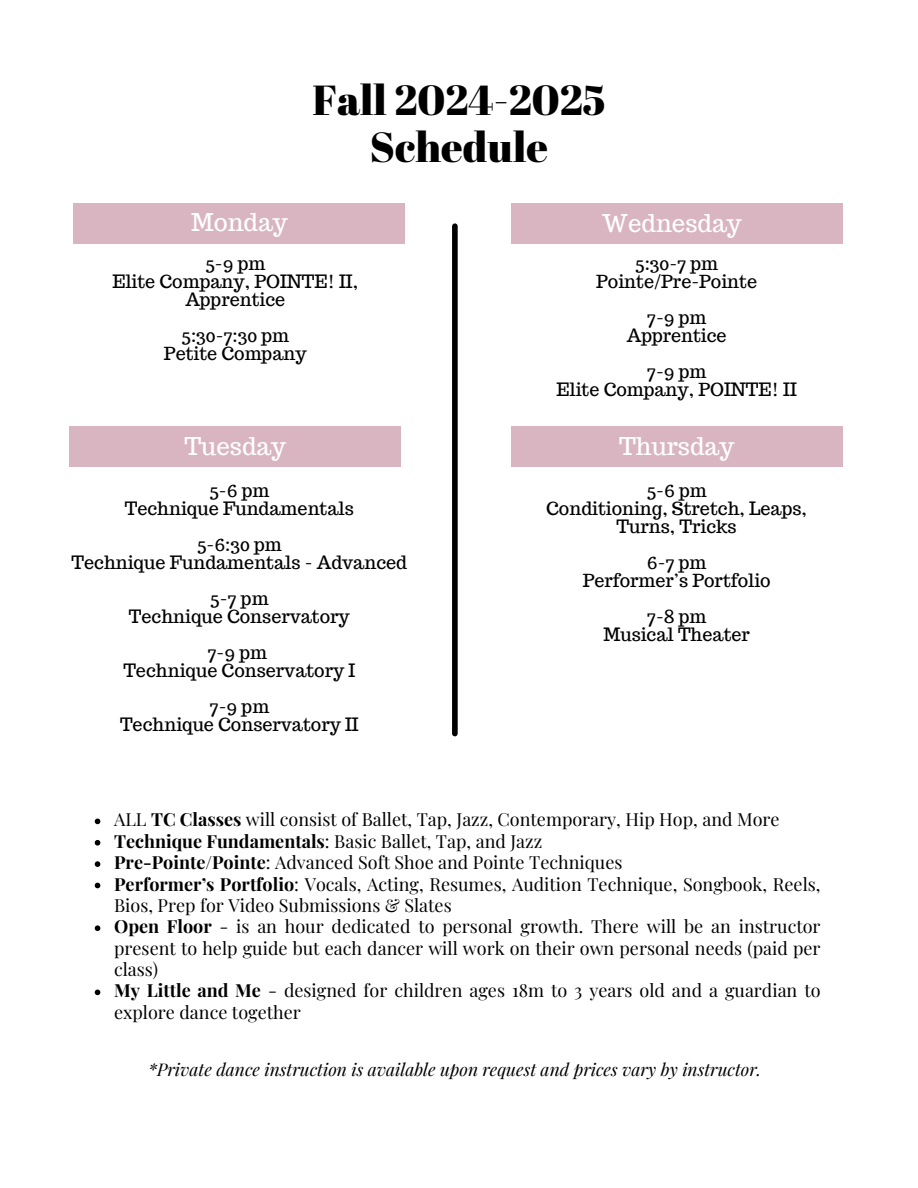
<style>
.page{position:relative;width:918px;height:1188px;background:#fff}
.page>*{position:absolute;margin:0;border:0;box-sizing:border-box;transform-origin:0 0}
.t1{font:42px/47.2px "Abril Fatface";color:#000;text-align:center}
.t2{font:24px "Trocchi";color:#fff}
.t3{font:18px/21.3px "Playfair Display";color:#000}
.t4{font:18px/18px "Trocchi";color:#000;text-align:center}
.t5{font:italic 17.4px "Playfair Display";color:#000}
.s1{font-weight:700}
</style>
<div class="page">
<div style="left:452px;top:226px;width:6px;height:508px;background:#000"></div>
<div style="left:74px;top:203px;width:331px;height:40px;background:#d8b5c0"></div>
<div style="left:69px;top:426px;width:332px;height:40px;background:#d8b5c0"></div>
<div style="left:511px;top:203px;width:332px;height:40px;background:#d8b5c0"></div>
<div style="left:511px;top:426px;width:332px;height:40px;background:#d8b5c0"></div>
<svg style="left:95px;top:819px;width:5px;height:5px"></svg>
<svg style="left:95px;top:840px;width:5px;height:6px"></svg>
<svg style="left:95px;top:861px;width:5px;height:6px"></svg>
<svg style="left:95px;top:883px;width:5px;height:5px"></svg>
<svg style="left:95px;top:925px;width:5px;height:6px"></svg>
<svg style="left:95px;top:990px;width:5px;height:5px"></svg>
<h1 class="t2" style="left:191px;top:207px;width:98px">Monday</h1>
<p class="t1" style="left:312px;top:75px;width:295px">Fall 2024-2025<br>Schedule</p>
<p class="t2" style="left:602px;top:207px;width:142px">Wednesday</p>
<p class="t4" style="left:205px;top:255px;width:62px">5-9 pm</p>
<p class="t4" style="left:112px;top:273px;width:247px">Elite Company, POINTE! II,<br>Apprentice</p>
<p class="t4" style="left:182px;top:327px;width:109px">5:30-7:30 pm</p>
<p class="t4" style="left:164px;top:345px;width:144px">Petite Company</p>
<h2 class="t2" style="left:184px;top:430px;width:103px">Tuesday</h2>
<p class="t4" style="left:209px;top:482px;width:62px">5-6 pm</p>
<p class="t4" style="left:125px;top:500px;width:231px">Technique Fundamentals</p>
<p class="t4" style="left:197px;top:536px;width:86px">5-6:30 pm</p>
<p class="t4" style="left:71px;top:554px;width:337px">Technique Fundamentals - Advanced</p>
<p class="t4" style="left:210px;top:590px;width:60px">5-7 pm</p>
<p class="t4" style="left:129px;top:608px;width:222px">Technique Conservatory</p>
<p class="t4" style="left:207px;top:644px;width:61px">7-9 pm</p>
<p class="t4" style="left:123px;top:662px;width:233px">Technique Conservatory I</p>
<h2 class="t4" style="left:210px;top:698px;width:61px">7-9 pm</h2>
<p class="t4" style="left:120px;top:716px;width:240px">Technique Conservatory II</p>
<p class="t4" style="left:635px;top:255px;width:84px">5:30-7 pm</p>
<p class="t4" style="left:596px;top:273px;width:162px">Pointe/Pre-Pointe</p>
<p class="t4" style="left:647px;top:309px;width:61px">7-9 pm</p>
<p class="t4" style="left:627px;top:327px;width:101px">Apprentice</p>
<p class="t4" style="left:647px;top:363px;width:61px">7-9 pm</p>
<p class="t4" style="left:557px;top:381px;width:242px">Elite Company, POINTE! II</p>
<p class="t2" style="left:619px;top:430px;width:117px">Thursday</p>
<p class="t4" style="left:647px;top:482px;width:62px">5-6 pm</p>
<p class="t4" style="left:546px;top:500px;width:262px">Conditioning, Stretch, Leaps,<br>Turns, Tricks</p>
<h2 class="t4" style="left:647px;top:554px;width:61px">6-7 pm</h2>
<p class="t4" style="left:583px;top:572px;width:189px">Performer’s Portfolio</p>
<p class="t4" style="left:647px;top:608px;width:61px">7-8 pm</p>
<p class="t4" style="left:603px;top:626px;width:148px">Musical Theater</p>
<p class="t3" style="left:114px;top:808px;width:667px">ALL <span class="s1">TC Classes</span> will consist of Ballet, Tap, Jazz, Contemporary, Hip Hop, and More</p>
<p class="t3" style="left:114px;top:830px;width:430px"><span class="s1">Technique Fundamentals</span>: Basic Ballet, Tap, and Jazz</p>
<p class="t3" style="left:114px;top:851px;width:510px"><span class="s1">Pre-Pointe/Pointe</span>: Advanced Soft Shoe and Pointe Techniques</p>
<p class="t3" style="left:114px;top:872px;width:708px"><span class="s1">Performer’s Portfolio</span>: Vocals, Acting, Resumes, Audition Technique, Songbook, Reels,<br>Bios, Prep for Video Submissions &amp; Slates</p>
<p class="t3" style="left:114px;top:915px;width:708px;text-align:justify"><span class="s1">Open Floor</span> - is an hour dedicated to personal growth. There will be an instructor present to help guide but each dancer will work on their own personal needs (paid per class)</p>
<p class="t3" style="left:114px;top:979px;width:708px"><span class="s1">My Little and Me</span> - designed for children ages 18m to 3 years old and a guardian to explore dance together</p>
<h2 class="t5" style="left:149px;top:1057px;width:614px">*Private dance instruction is available upon request and prices vary by instructor.</h2>
</div>
